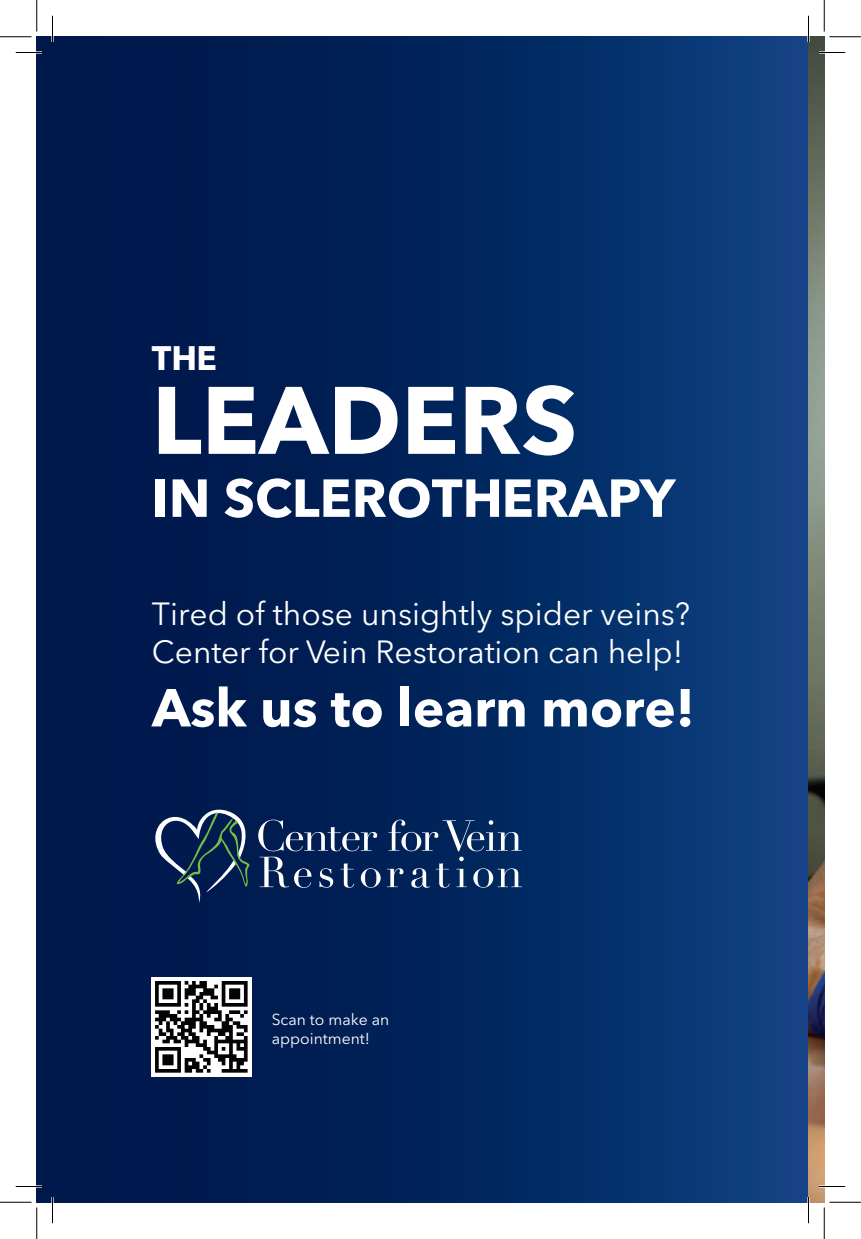
<style>
.page{position:relative;width:861px;height:1239px;background:#fff}
.page>*{position:absolute;margin:0;border:0;box-sizing:border-box;transform-origin:0 0}
.t1{font:700 94.67px "Avenir Next LT Pro";color:#fff}
.t2{font:700 52.85px "Avenir Next LT Pro";color:#fff}
.t3{font:700 33.6px "Avenir Next LT Pro";color:#fff}
.t4{font:31.85px/38.1px "Avenir Next LT Pro";color:#fff}
.t5{font:15.75px/18.9px "Avenir Next LT Pro";color:#fff}
</style>
<div class="page">
<div style="left:37px;top:37px;width:771px;height:1165px;background:linear-gradient(to right,#001143,#0b3d7c)"></div>
<svg style="left:258px;top:820px;width:119px;height:31px;background:#304873"></svg>
<svg style="left:389px;top:820px;width:133px;height:31px;background:#34527d"></svg>
<svg style="left:320px;top:868px;width:13px;height:20px"></svg>
<svg style="left:341px;top:863px;width:13px;height:25px"></svg>
<svg style="left:361px;top:868px;width:20px;height:20px"></svg>
<svg style="left:387px;top:868px;width:16px;height:19px"></svg>
<svg style="left:411px;top:868px;width:19px;height:20px"></svg>
<svg style="left:436px;top:863px;width:14px;height:25px"></svg>
<svg style="left:456px;top:857px;width:11px;height:30px"></svg>
<svg style="left:473px;top:868px;width:49px;height:20px"></svg>
<svg style="left:260px;top:857px;width:52px;height:31px;background:#3a5079"></svg>
<svg style="left:152px;top:804px;width:98px;height:99px;background:#203a60"></svg>
<img style="left:808px;top:37px;width:16px;height:1165px">
<img style="left:152px;top:977px;width:100px;height:100px">
<hr style="left:16px;top:51px;width:26px;height:3px;background:#fff">
<hr style="left:819px;top:51px;width:26px;height:3px;background:#fff">
<hr style="left:16px;top:1185px;width:26px;height:3px;background:#fff">
<hr style="left:819px;top:1185px;width:26px;height:3px;background:#fff">
<hr style="left:51px;top:16px;width:3px;height:26px;background:#fff">
<hr style="left:51px;top:1197px;width:3px;height:26px;background:#fff">
<hr style="left:807px;top:16px;width:3px;height:26px;background:#fff">
<hr style="left:807px;top:1197px;width:3px;height:26px;background:#fff">
<svg style="left:16px;top:52px;width:26px;height:1px"></svg>
<svg style="left:819px;top:52px;width:26px;height:1px"></svg>
<svg style="left:16px;top:1186px;width:26px;height:1px"></svg>
<svg style="left:819px;top:1186px;width:26px;height:1px"></svg>
<svg style="left:52px;top:16px;width:1px;height:26px"></svg>
<svg style="left:52px;top:1197px;width:1px;height:26px"></svg>
<svg style="left:808px;top:16px;width:1px;height:26px"></svg>
<svg style="left:808px;top:1197px;width:1px;height:26px"></svg>
<hr style="left:0;top:36px;width:32px;height:1px;background:#000">
<hr style="left:830px;top:36px;width:31px;height:1px;background:#000">
<hr style="left:0;top:1202px;width:32px;height:1px;background:#000">
<hr style="left:830px;top:1202px;width:31px;height:1px;background:#000">
<hr style="left:36px;top:0;width:1px;height:32px;background:#000">
<hr style="left:36px;top:1208px;width:1px;height:31px;background:#000">
<hr style="left:824px;top:0;width:1px;height:32px;background:#000">
<hr style="left:824px;top:1208px;width:1px;height:31px;background:#000">
<p class="t3" style="left:152px;top:329px;width:66px">THE</p>
<h1 class="t1" style="left:152px;top:339px;width:427px">LEADERS</h1>
<h2 class="t2" style="left:152px;top:453px;width:525px">IN SCLEROTHERAPY</h2>
<p class="t4" style="left:152px;top:593px;width:540px">Tired of those unsightly spider veins?<br>Center for Vein Restoration can help!</p>
<h2 class="t2" style="left:152px;top:662px;width:544px">Ask us to learn more!</h2>
<p class="t5" style="left:272px;top:1010px;width:119px">Scan to make an appointment!</p>
</div>
